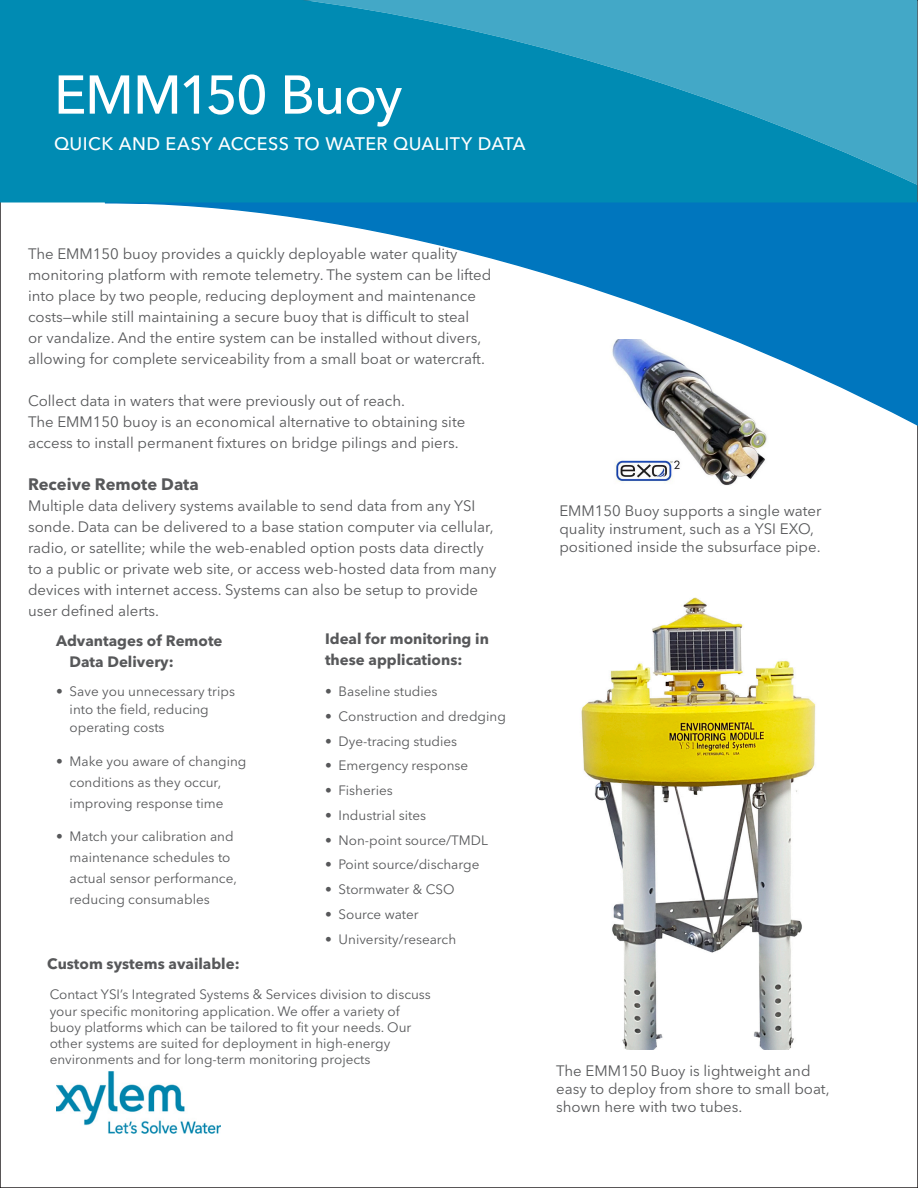
<style>
.page{position:relative;width:918px;height:1188px;background:#fff}
.page>*{position:absolute;margin:0;border:0;box-sizing:border-box;transform-origin:0 0}
.t1{font:500 54px "Avenir Next LT Pro";letter-spacing:-.03em;color:#fff}
.Subtitle{font:500 18px "Avenir Next LT Pro";letter-spacing:.025em;color:#fff}
.Body{font:700 16.5px "Avenir Next LT Pro";color:#57585a}
.Body-2{font:15px/21px "Avenir Next LT Pro";color:#57585a}
.Bullets{font:700 15px/21px "Avenir Next LT Pro";color:#57585a}
.Bullets-2{font:13.5px/21px "Avenir Next LT Pro";color:#57585a}
</style>
<div class="page">
<img style="left:615px;top:427px;width:152px;height:58px">
<svg style="left:104px;top:201px;width:814px;height:226px"></svg>
<svg style="left:0;top:0;width:917px;height:203px;background:#1192b8"></svg>
<img style="left:56px;top:1071px;width:165px;height:63px">
<img style="left:581px;top:597px;width:235px;height:453px">
<p class="t1" style="left:54px;top:62px;width:350px">EMM150 Buoy</p>
<p class="Subtitle" style="left:54px;top:133px;width:473px">QUICK AND EASY ACCESS TO WATER QUALITY DATA</p>
<p class="Body-2" style="left:28px;top:243px;width:465px">The EMM150 buoy provides a quickly deployable water quality monitoring platform with remote telemetry. The system can be lifted into place by two people, reducing deployment and maintenance costs—while still maintaining a secure buoy that is difficult to steal<br>or vandalize. And the entire system can be installed without divers, allowing for complete serviceability from a small boat or watercraft.</p>
<p class="Body-2" style="left:28px;top:390px;width:378px">Collect data in waters that were previously out of reach.</p>
<p class="Body-2" style="left:28px;top:411px;width:439px">The EMM150 buoy is an economical alternative to obtaining site access to install permanent fixtures on bridge pilings and piers.</p>
<p class="Body" style="left:28px;top:474px;width:172px">Receive Remote Data</p>
<p class="Body-2" style="left:28px;top:495px;width:470px">Multiple data delivery systems available to send data from any YSI sonde. Data can be delivered to a base station computer via cellular, radio, or satellite; while the web-enabled option posts data directly to a public or private web site, or access web-hosted data from many devices with internet access. Systems can also be setup to provide user defined alerts.</p>
<p class="Bullets" style="left:70px;top:631px;width:154px;text-indent:-14px">Advantages of Remote<br>Data Delivery:</p>
<p class="Bullets-2" style="left:70px;top:682px;width:167px;line-height:18px;text-indent:-14px">• Save you unnecessary trips into the field, reducing operating costs</p>
<p class="Bullets-2" style="left:70px;top:750px;width:178px;text-indent:-14px">• Make you aware of changing conditions as they occur, improving response time</p>
<p class="Bullets-2" style="left:70px;top:826px;width:169px;text-indent:-14px">• Match your calibration and maintenance schedules to actual sensor performance, reducing consumables</p>
<p class="Bullets" style="left:325px;top:628px;width:165px">Ideal for monitoring in</p>
<p class="Bullets" style="left:325px;top:649px;width:139px">these applications:</p>
<p class="Bullets-2" style="left:325px;top:681px;width:114px">• Baseline studies</p>
<p class="Bullets-2" style="left:325px;top:706px;width:182px">• Construction and dredging</p>
<p class="Bullets-2" style="left:325px;top:730px;width:134px">• Dye-tracing studies</p>
<p class="Bullets-2" style="left:325px;top:755px;width:145px">• Emergency response</p>
<p class="Bullets-2" style="left:325px;top:780px;width:69px">• Fisheries</p>
<p class="Bullets-2" style="left:325px;top:805px;width:103px">• Industrial sites</p>
<p class="Bullets-2" style="left:325px;top:829px;width:164px">• Non-point source/TMDL</p>
<p class="Bullets-2" style="left:325px;top:854px;width:156px">• Point source/discharge</p>
<p class="Bullets-2" style="left:325px;top:879px;width:131px">• Stormwater &amp; CSO</p>
<p class="Bullets-2" style="left:325px;top:904px;width:95px">• Source water</p>
<p class="Bullets-2" style="left:325px;top:928px;width:133px">• University/research</p>
<p class="Bullets" style="left:47px;top:953px;width:194px">Custom systems available:</p>
<p class="Bullets-2" style="left:50px;top:987px;width:383px;line-height:16.2px">Contact YSI’s Integrated Systems &amp; Services division to discuss your specific monitoring application. We offer a variety of buoy platforms which can be tailored to fit your needs. Our other systems are suited for deployment in high-energy environments and for long-term monitoring projects</p>
<p class="Body-2" style="left:559px;top:501px;width:264px;line-height:18px">EMM150 Buoy supports a single water quality instrument, such as a YSI EXO, positioned inside the subsurface pipe.</p>
<p class="Body-2" style="left:556px;top:1062px;width:275px;line-height:18px">The EMM150 Buoy is lightweight and easy to deploy from shore to small boat, shown here with two tubes.</p>
</div>
